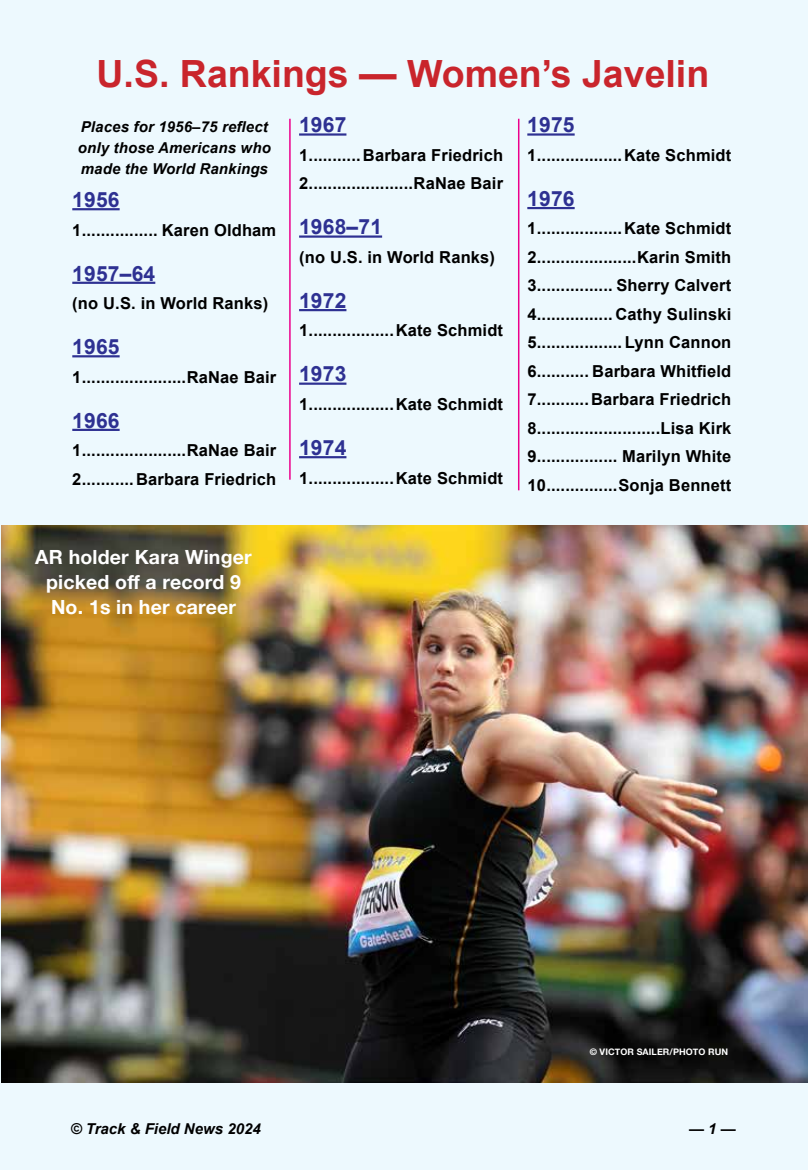
<style>
.page{position:relative;width:808px;height:1170px;background:#fff}
.page>*{position:absolute;margin:0;border:0;box-sizing:border-box;transform-origin:0 0}
.t1{font:700 37.5px "Arial";color:#c9252c}
.t2{font:700 21px "Arial";letter-spacing:.01em;color:#2e3192}
.t3{font:700 19.5px/25.3px "Helvetica Neue";letter-spacing:.01em;color:#fff;text-align:center}
.t4{font:700 16.5px/28.5px "Arial";letter-spacing:.01em;color:#000}
.t5{font:italic 700 15px/21px "Arial";letter-spacing:.01em;color:#000}
.t6{font:700 9px "Helvetica Neue";letter-spacing:.01em;color:#fff}
</style>
<div class="page">
<div style="left:0;top:0;width:808px;height:1169px;background:#edf9fe"></div>
<hr style="left:289px;top:119px;width:2px;height:360px;background:#ec008c">
<hr style="left:518px;top:119px;width:1px;height:371px;background:#ec008c">
<hr style="left:72px;top:208px;width:48px;height:2px;background:#2e3192">
<hr style="left:72px;top:282px;width:83px;height:2px;background:#2e3192">
<hr style="left:72px;top:355px;width:48px;height:2px;background:#2e3192">
<hr style="left:72px;top:429px;width:48px;height:2px;background:#2e3192">
<hr style="left:299px;top:133px;width:47px;height:3px;background:#2e3192">
<hr style="left:299px;top:235px;width:83px;height:3px;background:#2e3192">
<hr style="left:299px;top:309px;width:47px;height:2px;background:#2e3192">
<hr style="left:299px;top:382px;width:47px;height:3px;background:#2e3192">
<hr style="left:299px;top:456px;width:47px;height:2px;background:#2e3192">
<hr style="left:527px;top:133px;width:48px;height:3px;background:#2e3192">
<hr style="left:527px;top:207px;width:48px;height:2px;background:#2e3192">
<img style="left:1px;top:525px;width:807px;height:557px">
<h1 class="t1" style="left:97px;top:49px;width:614px">U.S. Rankings — Women’s Javelin</h1>
<p class="t5" style="left:78px;top:117px;width:194px">Places for 1956–75 reflect only those Americans who made the World Rankings</p>
<p class="t2" style="left:72px;top:186px;width:49px">1956</p>
<p class="t4" style="left:72px;top:216px;width:206px">1................ Karen Oldham</p>
<p class="t2" style="left:72px;top:259px;width:84px">1957–64</p>
<p class="t4" style="left:72px;top:289px;width:198px">(no U.S. in World Ranks)</p>
<p class="t2" style="left:72px;top:333px;width:49px">1965</p>
<p class="t4" style="left:72px;top:363px;width:205px">1......................RaNae Bair</p>
<p class="t2" style="left:72px;top:406px;width:49px">1966</p>
<p class="t4" style="left:72px;top:436px;width:206px">1......................RaNae Bair<br>2...........Barbara Friedrich</p>
<p class="t2" style="left:299px;top:111px;width:49px">1967</p>
<p class="t4" style="left:299px;top:141px;width:206px">1...........Barbara Friedrich<br>2......................RaNae Bair</p>
<p class="t2" style="left:299px;top:213px;width:84px">1968–71</p>
<p class="t4" style="left:299px;top:243px;width:198px">(no U.S. in World Ranks)</p>
<p class="t2" style="left:299px;top:287px;width:49px">1972</p>
<p class="t4" style="left:299px;top:317px;width:206px">1..................Kate Schmidt</p>
<p class="t2" style="left:299px;top:360px;width:49px">1973</p>
<p class="t4" style="left:299px;top:390px;width:206px">1..................Kate Schmidt</p>
<p class="t2" style="left:299px;top:434px;width:49px">1974</p>
<p class="t4" style="left:299px;top:464px;width:206px">1..................Kate Schmidt</p>
<p class="t3" style="left:35px;top:544px;width:218px">AR holder Kara Winger picked off a record 9<br>No. 1s in her career</p>
<p class="t2" style="left:527px;top:111px;width:49px">1975</p>
<p class="t4" style="left:527px;top:141px;width:206px">1..................Kate Schmidt</p>
<p class="t2" style="left:527px;top:185px;width:49px">1976</p>
<p class="t4" style="left:527px;top:215px;width:206px;text-align:justify">1..................Kate Schmidt 2.....................Karin Smith 3................ Sherry Calvert 4................ Cathy Sulinski 5.................. Lynn Cannon 6........... Barbara Whitfield 7...........Barbara Friedrich 8..........................Lisa Kirk 9................. Marilyn White 10...............Sonja Bennett</p>
<p class="t6" style="left:590px;top:1044px;width:140px">© VICTOR SAILER/PHOTO RUN</p>
<p class="t5" style="left:71px;top:1118px;width:192px">© Track &amp; Field News 2024</p>
<p class="t5" style="left:689px;top:1118px;width:48px">— 1 —</p>
</div>
